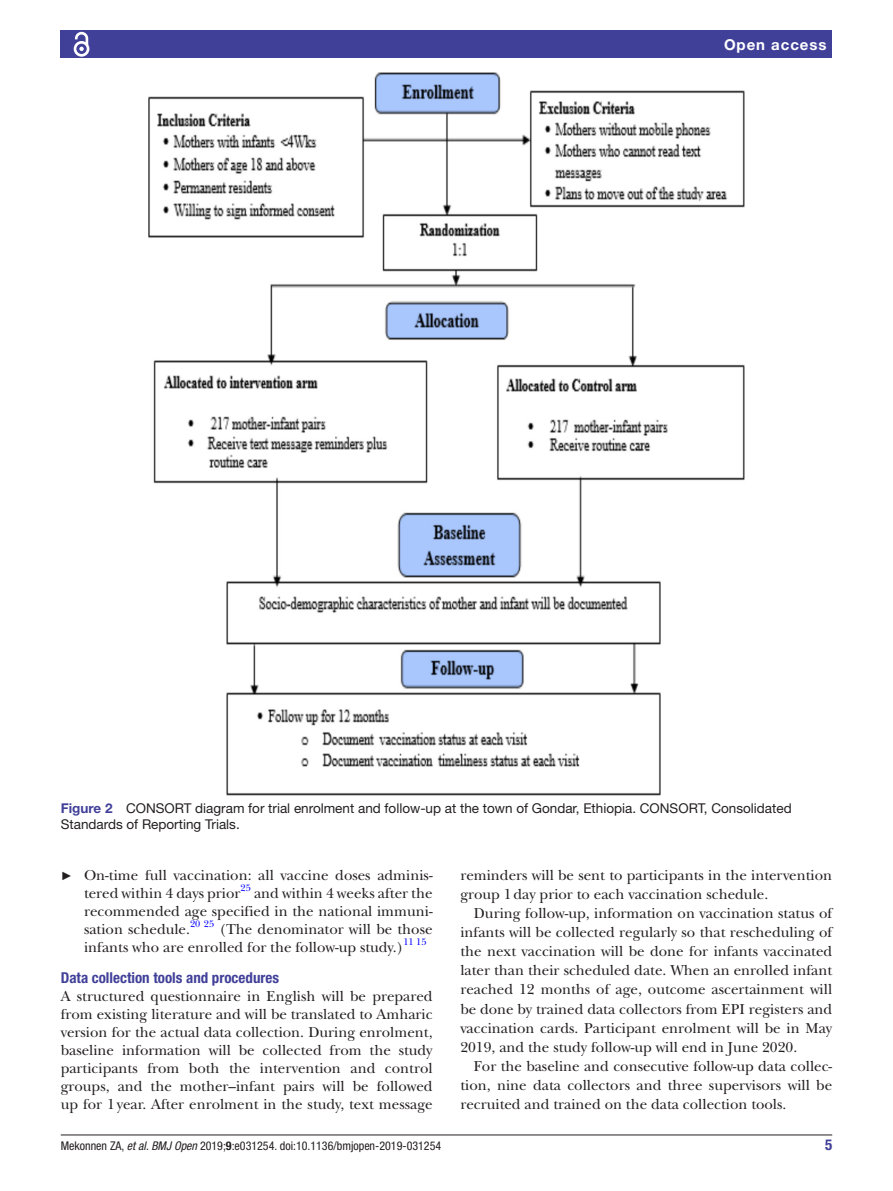
<style>
.page{position:relative;width:893px;height:1191px;background:#fff}
.page>*{position:absolute;margin:0;border:0;box-sizing:border-box;transform-origin:0 0}
.t1{font:15px/18px "New Baskerville";color:#231f20;text-align:justify}
.t2{font:700 condensed 15px "Helvetica Neue LT Std";color:#414099}
.t3{font:700 15px "Helvetica Neue LT Std";letter-spacing:.065em;color:#fff}
.t4{font:13.5px/16.2px "Helvetica Neue LT Std";color:#231f20}
.t5{font:condensed 12px "Helvetica Neue LT Std";color:#231f20}
.t6{font:9.9px "New Baskerville";color:#00f}
.s1{font-weight:700;color:#414099}
.s2{font-family:"Arial";font-size:12px}
.s3{font-style:italic}
.s4{font-weight:700}
</style>
<div class="page">
<hr style="left:61px;top:1134px;width:771px;height:1px;background:#231f20">
<div style="left:61px;top:31px;width:771px;height:27px;background:#414099"></div>
<svg style="left:73px;top:31px;width:17px;height:26px"></svg>
<img style="left:149px;top:73px;width:595px;height:722px">
<p class="t3" style="left:724px;top:35px;width:104px">Open access</p>
<p class="t4" style="left:61px;top:800px;width:732px"><span class="s1">Figure 2</span> CONSORT diagram for trial enrolment and follow-up at the town of Gondar, Ethiopia. CONSORT, Consolidated<br>Standards of Reporting Trials.</p>
<p class="t1" style="left:84px;top:866px;width:350px;text-indent:-23px"><span class="s2">►</span> On-time full vaccination: all vaccine doses adminis&shy;tered within 4 days prior</p>
<p class="t1" style="left:460px;top:865px;width:373px;line-height:19px">reminders will be sent to participants in the intervention group 1day prior to each vaccination schedule.</p>
<p class="t1" style="left:460px;top:903px;width:373px;line-height:19px;text-indent:14px">During follow-up, information on vaccination status of infants will be collected regularly so that rescheduling of the next vaccination will be done for infants vaccinated later than their scheduled date. When an enrolled infant reached 12 months of age, outcome ascertainment will be done by trained data collectors from EPI registers and vaccination cards. Participant enrolment will be in May 2019, and the study follow-up will end in June 2020.</p>
<p class="t1" style="left:460px;top:1056px;width:373px;line-height:19px;text-indent:14px">For the baseline and consecutive follow-up data collec&shy;tion, nine data collectors and three supervisors will be recruited and trained on the data collection tools.</p>
<p class="t6" style="left:241px;top:882px;width:12px">25</p>
<p class="t1" style="left:84px;top:884px;width:350px;text-indent:170px">and within 4 weeks after the recommended age specified in the national immuni&shy;sation schedule.</p>
<p class="t6" style="left:190px;top:918px;width:26px">20 25</p>
<p class="t1" style="left:84px;top:920px;width:350px;text-indent:135px">(The denominator will be those infants who are enrolled for the follow-up study.)</p>
<p class="t6" style="left:403px;top:936px;width:25px">11 15</p>
<p class="t2" style="left:61px;top:969px;width:220px">Data collection tools and procedures</p>
<p class="t1" style="left:61px;top:987px;width:373px">A structured questionnaire in English will be prepared from existing literature and will be translated to Amharic version for the actual data collection. During enrolment, baseline information will be collected from the study participants from both the intervention and control groups, and the mother–infant pairs will be followed up for 1year. After enrolment in the study, text message</p>
<p class="t5" style="left:61px;top:1138px;width:382px">Mekonnen ZA, <span class="s3">et al</span>. <span class="s3">BMJ Open</span> 2019;<span class="s4">9</span>:e031254. doi:10.1136/bmjopen-2019-031254</p>
<p class="t2" style="left:825px;top:1135px;width:9px">5</p>
</div>
